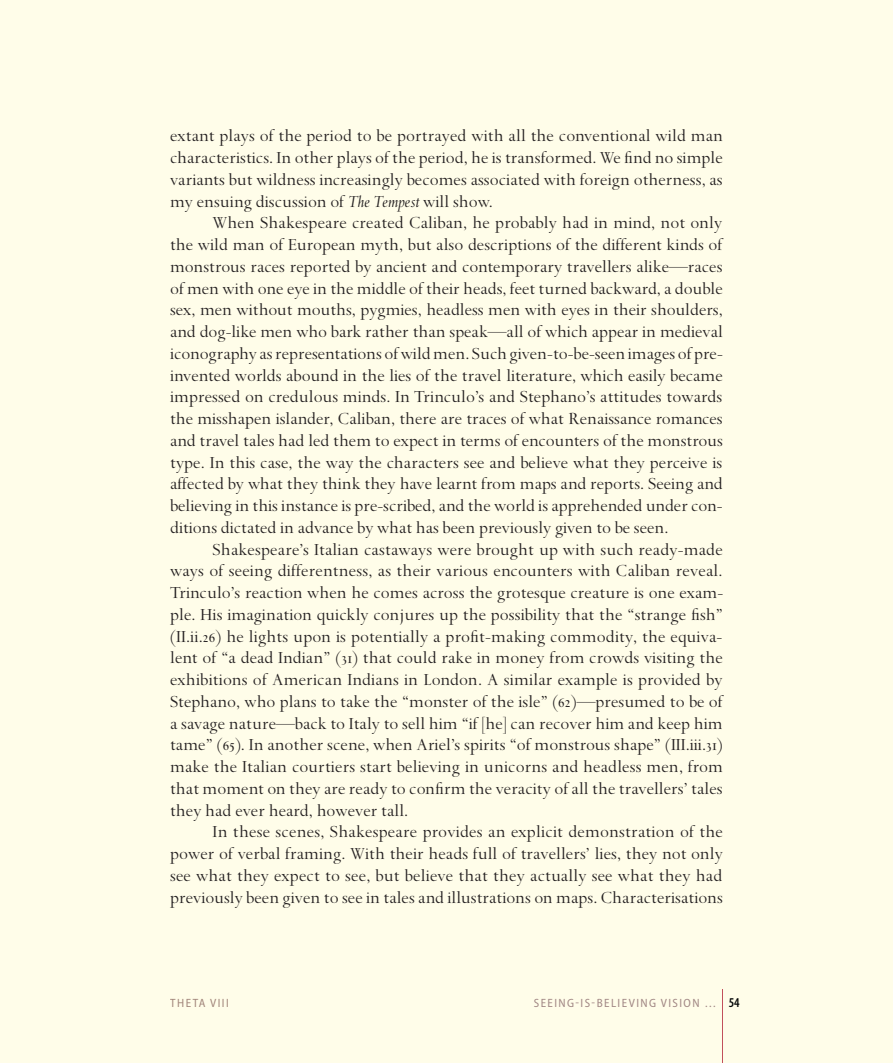
<style>
.page{position:relative;width:893px;height:1063px;background:#fffde9}
.page>*{position:absolute;margin:0;border:0;box-sizing:border-box;transform-origin:0 0}
.t1{font:18.75px/21.8px "Spectrum";color:#231f20;text-align:justify}
.t2{font:semi-condensed 12px "Myriad Pro";letter-spacing:.12em;color:#a18784}
.t3{font:semi-condensed 12px "Myriad Pro";letter-spacing:.12em;color:#a2867b}
.s1{font-style:italic}
.s2{font-family:"Spectrum MT SC"}
.s3{font-weight:600;font-stretch:condensed;font-size:13.5px;color:#030505}
</style>
<div class="page">
<hr style="left:723px;top:990px;width:1px;height:73px;background:#c2505c">
<p class="t1" style="left:170px;top:125px;width:555px">extant plays of the period to be portrayed with all the conventional wild man characteristics. In other plays of the period, he is transformed. We find no simple variants but wildness increasingly becomes associated with foreign otherness, as my ensuing discussion of <span class="s1">The Tempest</span> will show.</p>
<p class="t1" style="left:170px;top:212px;width:554px;text-indent:43px">When Shakespeare created Caliban, he probably had in mind, not only the wild man of European myth, but also descriptions of the different kinds of monstrous races reported by ancient and contemporary travellers alike—races of men with one eye in the middle of their heads, feet turned backward, a double sex, men without mouths, pygmies, headless men with eyes in their shoulders, and dog-like men who bark rather than speak—all of which appear in medieval iconography as representations of wild men. Such given-to-be-seen images of pre&shy;invented worlds abound in the lies of the travel literature, which easily became impressed on credulous minds. In Trinculo’s and Stephano’s attitudes towards the misshapen islander, Caliban, there are traces of what Renaissance romances and travel tales had led them to expect in terms of encounters of the monstrous type. In this case, the way the characters see and believe what they perceive is affected by what they think they have learnt from maps and reports. Seeing and believing in this instance is pre-scribed, and the world is apprehended under con&shy;ditions dictated in advance by what has been previously given to be seen.</p>
<p class="t1" style="left:170px;top:539px;width:555px;text-indent:43px">Shakespeare’s Italian castaways were brought up with such ready-made ways of seeing differentness, as their various encounters with Caliban reveal.<br>Trinculo’s reaction when he comes across the grotesque creature is one exam&shy;ple. His imagination quickly conjures up the possibility that the “strange fish” (II.ii.<span class="s2">26</span>) he lights upon is potentially a profit-making commodity, the equiva&shy;lent of “a dead Indian” (<span class="s2">31</span>) that could rake in money from crowds visiting the exhibitions of American Indians in London. A similar example is provided by Stephano, who plans to take the “monster of the isle” (<span class="s2">62</span>)—presumed to be of a savage nature—back to Italy to sell him “if [he] can recover him and keep him tame” (<span class="s2">65</span>). In another scene, when Ariel’s spirits “of monstrous shape” (III.iii.<span class="s2">31</span>) make the Italian courtiers start believing in unicorns and headless men, from that moment on they are ready to confirm the veracity of all the travellers’ tales they had ever heard, however tall.</p>
<p class="t1" style="left:170px;top:821px;width:554px;text-indent:43px">In these scenes, Shakespeare provides an explicit demonstration of the power of verbal framing. With their heads full of travellers’ lies, they not only see what they expect to see, but believe that they actually see what they had previously been given to see in tales and illustrations on maps. Characterisations</p>
<p class="t3" style="left:170px;top:996px;width:60px">THETA VIII</p>
<p class="t2" style="left:534px;top:996px;width:207px">SEEING-IS-BELIEVING VISION … <span class="s3">54</span></p>
</div>
